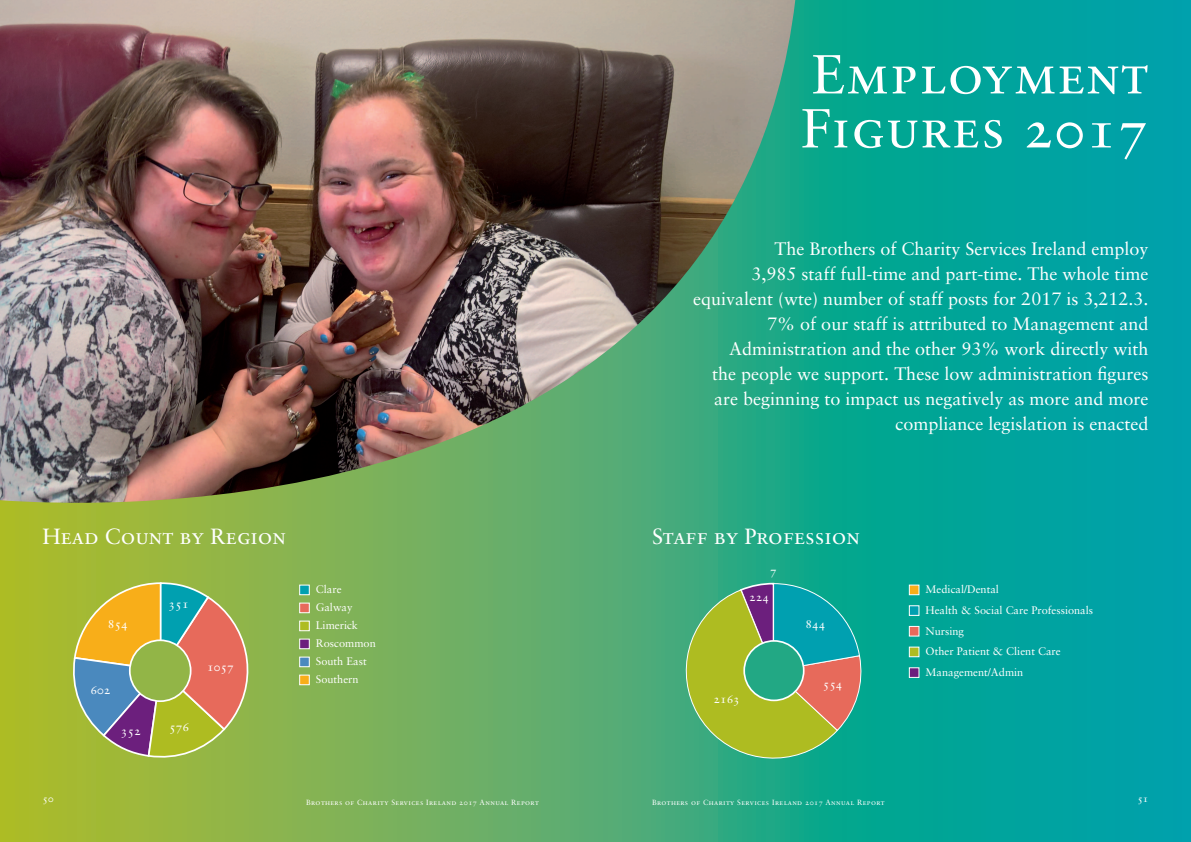
<style>
.page{position:relative;width:1191px;height:842px;background:#fff}
.page>*{position:absolute;margin:0;border:0;box-sizing:border-box;transform-origin:0 0}
.t1{font:55px/54px "Sabon Roman SC";letter-spacing:.02em;color:#fff}
.t2{font:22px "Sabon Roman SC";color:#fff}
.t3{font:18px/25px "Sabon";color:#fff;text-align:right}
.t4{font:12.1px "Sabon Roman SC";color:#fff}
.t5{font:11.8px "Sabon Roman SC";color:#fff}
.t6{font:11px/18px "Sabon";color:#fff}
.t7{font:10px "Sabon Roman SC";color:#fff}
.t8{font:7.5px "Sabon Roman SC";letter-spacing:.05em;color:#fff}
</style>
<div class="page">
<img style="left:0;top:0;width:1191px;height:842px">
<div style="left:909px;top:585px;width:10px;height:10px;background:#f8ae19;border:1px solid #fff"></div>
<div style="left:909px;top:605px;width:10px;height:11px;background:#00a0b0;border:1px solid #fff"></div>
<div style="left:909px;top:626px;width:10px;height:10px;background:#e76a5b;border:1px solid #fff"></div>
<div style="left:909px;top:647px;width:10px;height:10px;background:#aebc21;border:1px solid #fff"></div>
<div style="left:909px;top:667px;width:10px;height:11px;background:#6c1f7d;border:1px solid #fff"></div>
<div style="left:299px;top:585px;width:11px;height:10px;background:#00a0b0;border:1px solid #fff"></div>
<div style="left:299px;top:603px;width:11px;height:10px;background:#e76a5b;border:1px solid #fff"></div>
<div style="left:299px;top:621px;width:11px;height:10px;background:#aebc21;border:1px solid #fff"></div>
<div style="left:299px;top:639px;width:11px;height:10px;background:#6c1f7d;border:1px solid #fff"></div>
<div style="left:299px;top:657px;width:11px;height:10px;background:#4a89be;border:1px solid #fff"></div>
<div style="left:299px;top:675px;width:11px;height:10px;background:#f8ae19;border:1px solid #fff"></div>
<svg style="left:74px;top:581px;width:175px;height:179px;background:#aa9b5d"></svg>
<div style="left:130px;top:640px;width:61px;height:61px;background:#92b547;border-radius:50%"></div>
<div style="left:129px;top:639px;width:62px;height:63px;border:2px solid #fff;border-radius:50%"></div>
<svg style="left:677px;top:582px;width:187px;height:184px;background:#6da665"></svg>
<div style="left:744px;top:641px;width:59px;height:59px;background:#22a884;border-radius:50%"></div>
<div style="left:743px;top:640px;width:61px;height:61px;border:2px solid #fff;border-radius:50%"></div>
<h1 class="t1" style="left:800px;top:47px;width:349px">Employment<br>Figures 2017</h1>
<p class="t3" style="left:693px;top:236px;width:457px">The Brothers of Charity Services Ireland employ<br>3,985 staff full-time and part-time. The whole time equivalent (wte) number of staff posts for 2017 is 3,212.3.<br>7% of our staff is attributed to Management and Administration and the other 93% work directly with<br>the people we support. These low administration figures are beginning to impact us negatively as more and more compliance legislation is enacted</p>
<p class="t2" style="left:43px;top:524px;width:245px">Head Count by Region</p>
<p class="t2" style="left:652px;top:524px;width:209px">Staff by Profession</p>
<p class="t7" style="left:43px;top:792px;width:13px">50</p>
<p class="t5" style="left:770px;top:563px;width:8px">7</p>
<p class="t6" style="left:316px;top:580px;width:61px">Clare<br>Galway<br>Limerick<br>Roscommon<br>South East<br>Southern</p>
<p class="t5" style="left:749px;top:590px;width:21px">224</p>
<p class="t4" style="left:168px;top:596px;width:22px">351</p>
<p class="t4" style="left:108px;top:616px;width:22px">854</p>
<p class="t5" style="left:805px;top:617px;width:21px">844</p>
<p class="t4" style="left:207px;top:659px;width:28px">1057</p>
<p class="t5" style="left:822px;top:677px;width:21px">554</p>
<p class="t4" style="left:90px;top:683px;width:22px">602</p>
<p class="t5" style="left:713px;top:692px;width:28px">2163</p>
<p class="t4" style="left:121px;top:724px;width:22px">352</p>
<p class="t4" style="left:169px;top:720px;width:22px">576</p>
<p class="t6" style="left:925px;top:579px;width:169px;line-height:20.7px">Medical/Dental<br>Health &amp; Social Care Professionals<br>Nursing<br>Other Patient &amp; Client Care<br>Management/Admin</p>
<p class="t8" style="left:306px;top:798px;width:234px">Brothers of Charity Services Ireland 2017 Annual Report</p>
<p class="t8" style="left:652px;top:798px;width:234px">Brothers of Charity Services Ireland 2017 Annual Report</p>
<p class="t7" style="left:1137px;top:792px;width:13px">51</p>
</div>
